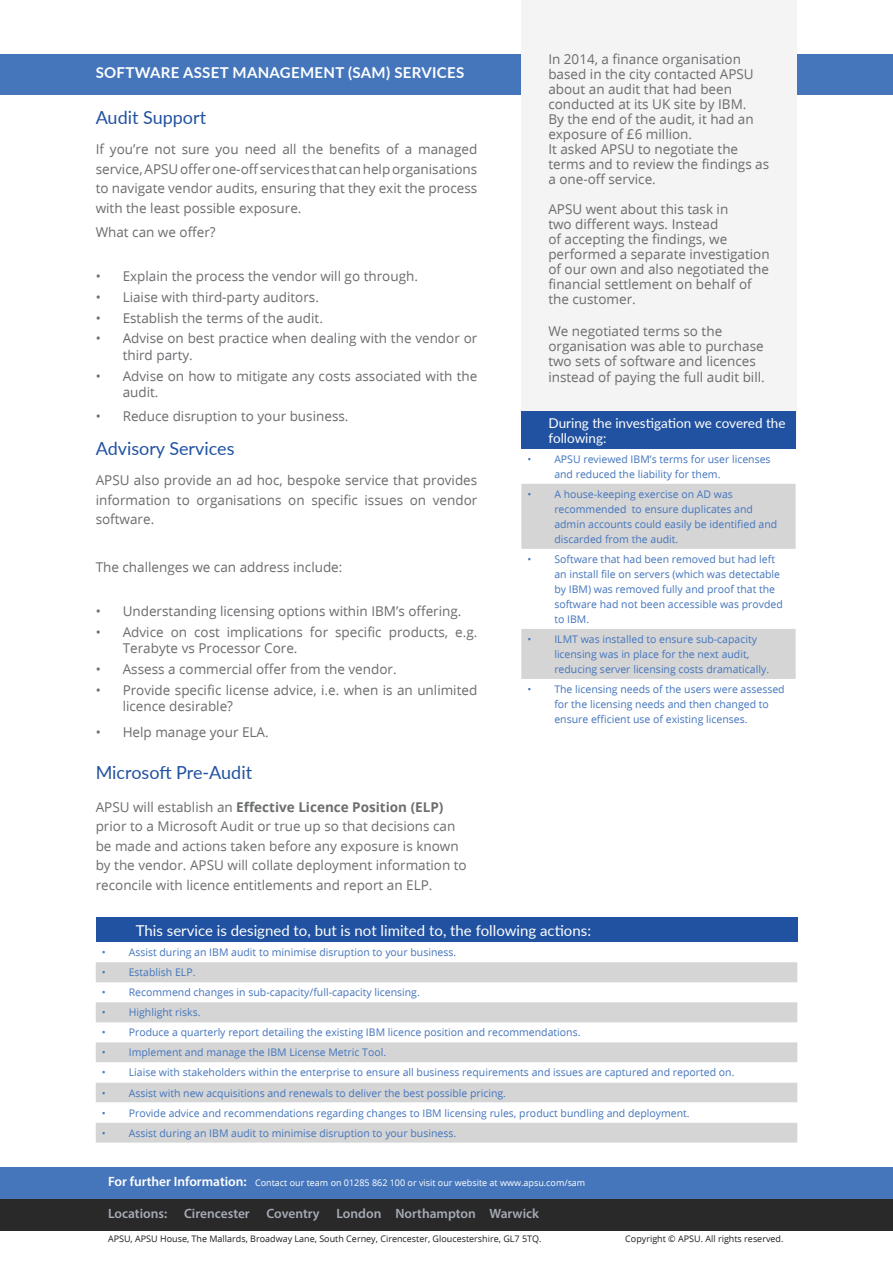
<style>
.page{position:relative;width:893px;height:1263px;background:#fff}
.page>*{position:absolute;margin:0;border:0;box-sizing:border-box;transform-origin:0 0}
.Paragraph_Style2{font:18px "Lato";color:#2152a1}
.Paragraph_Style1{font:15px "Lato";color:#fff}
.Paragraph_Style2-2{font:700 15px "Lato";letter-spacing:.02em;color:#fff}
.Paragraph_Style2-3{font:13.5px/15px "Open Sans";color:#6c6d70}
.t1{font:13.5px/19.5px "Open Sans";color:#6c6e70}
.Paragraph_Style2-4{font:600 13.5px "Myriad Pro";color:#a6abb5}
.Paragraph_Style1-2{font:13.5px/15px "Lato";color:#fff}
.Paragraph_Style2-5{font:600 13.5px "Myriad Pro";color:#fff}
.t2{font:10.5px/15px "Open Sans";color:#4576bc}
.t3{font:9px "Open Sans";color:#231f20}
.t4{font:9px "Open Sans";color:#fff}
.s1{font-weight:700}
</style>
<div class="page">
<div style="left:0;top:54px;width:893px;height:41px;background:#4576bc"></div>
<div style="left:0;top:1167px;width:893px;height:32px;background:#4576bc"></div>
<div style="left:521px;top:0;width:276px;height:441px;background:#f4f4f4"></div>
<div style="left:96px;top:917px;width:701px;height:25px;background:#2152a1"></div>
<svg style="left:96px;top:962px;width:701px;height:180px;fill:#d5d5d6"></svg>
<svg style="left:96px;top:1062px;width:701px;height:60px"></svg>
<div style="left:0;top:1199px;width:893px;height:31px;background:#292929"></div>
<div style="left:521px;top:411px;width:275px;height:38px;background:#2152a1"></div>
<svg style="left:521px;top:484px;width:275px;height:195px;fill:#d5d5d6"></svg>
<p class="Paragraph_Style2-2" style="left:96px;top:62px;width:370px">SOFTWARE ASSET MANAGEMENT (SAM) SERVICES</p>
<p class="Paragraph_Style2" style="left:96px;top:105px;width:112px">Audit Support</p>
<p class="Paragraph_Style2-3" style="left:96px;top:141px;width:383px;line-height:19.5px;text-align:justify">If you’re not sure you need all the benefits of a managed service, APSU offer one-off services that can help organisations to navigate vendor audits, ensuring that they exit the process with the least possible exposure.</p>
<p class="Paragraph_Style2-3" style="left:96px;top:226px;width:122px">What can we offer?</p>
<p class="Paragraph_Style2-3" style="left:96px;top:270px;width:324px">• Explain the process the vendor will go through.</p>
<p class="Paragraph_Style2-3" style="left:96px;top:291px;width:225px">• Liaise with third-party auditors.</p>
<p class="Paragraph_Style2-3" style="left:96px;top:312px;width:229px">• Establish the terms of the audit.</p>
<p class="Paragraph_Style2-3" style="left:123px;top:332px;width:356px;line-height:16.5px;text-indent:-27px">• Advise on best practice when dealing with the vendor or third party.</p>
<p class="Paragraph_Style2-3" style="left:123px;top:369px;width:356px;line-height:16.5px;text-indent:-27px">• Advise on how to mitigate any costs associated with the audit.</p>
<p class="Paragraph_Style2-3" style="left:96px;top:410px;width:254px">• Reduce disruption to your business.</p>
<p class="Paragraph_Style2" style="left:96px;top:436px;width:140px">Advisory Services</p>
<p class="Paragraph_Style2-3" style="left:96px;top:472px;width:383px;line-height:19.5px;text-align:justify">APSU also provide an ad hoc, bespoke service that provides information to organisations on specific issues on vendor software.</p>
<p class="Paragraph_Style2-3" style="left:96px;top:561px;width:248px">The challenges we can address include:</p>
<p class="Paragraph_Style2-3" style="left:96px;top:605px;width:367px">• Understanding licensing options within IBM’s offering.</p>
<p class="Paragraph_Style2-3" style="left:123px;top:625px;width:356px;line-height:16.5px;text-indent:-27px">• Advice on cost implications for specific products, e.g.<br>Terabyte vs Processor Core.</p>
<p class="Paragraph_Style2-3" style="left:96px;top:663px;width:302px">• Assess a commercial offer from the vendor.</p>
<p class="Paragraph_Style2-3" style="left:123px;top:683px;width:356px;line-height:16.5px;text-indent:-27px">• Provide specific license advice, i.e. when is an unlimited licence desirable?</p>
<p class="Paragraph_Style2-3" style="left:96px;top:726px;width:174px">• Help manage your ELA.</p>
<p class="Paragraph_Style2" style="left:96px;top:759px;width:158px">Microsoft Pre-Audit</p>
<p class="t1" style="left:96px;top:798px;width:373px">APSU will establish an <span class="s1">Effective Licence Position (ELP) </span>prior to a Microsoft Audit or true up so that decisions can be made and actions taken before any exposure is known by the vendor. APSU will collate deployment information to reconcile with licence entitlements and report an ELP.</p>
<p class="Paragraph_Style2-3" style="left:548px;top:53px;width:207px">In 2014, a finance organisation based in the city contacted APSU about an audit that had been conducted at its UK site by IBM.<br>By the end of the audit, it had an exposure of £6 million.</p>
<p class="Paragraph_Style2-3" style="left:548px;top:143px;width:222px">It asked APSU to negotiate the terms and to review the findings as a one-off service.</p>
<p class="Paragraph_Style2-3" style="left:548px;top:203px;width:223px">APSU went about this task in<br>two different ways. Instead<br>of accepting the findings, we performed a separate investigation of our own and also negotiated the financial settlement on behalf of the customer.</p>
<p class="Paragraph_Style2-3" style="left:548px;top:325px;width:217px">We negotiated terms so the organisation was able to purchase two sets of software and licences</p>
<p class="Paragraph_Style2-3" style="left:548px;top:371px;width:218px">instead of paying the full audit bill.</p>
<p class="Paragraph_Style1-2" style="left:549px;top:415px;width:238px">During the investigation we covered the following:</p>
<p class="t2" style="left:554px;top:452px;width:218px;text-indent:-27px">• APSU reviewed IBM’s terms for user licenses and reduced the liability for them.</p>
<p class="t2" style="left:554px;top:488px;width:224px;text-indent:-27px">• A house-keeping exercise on AD was recommended to ensure duplicates and admin accounts could easily be identified and discarded from the audit.</p>
<p class="t2" style="left:554px;top:553px;width:230px;text-indent:-27px">• Software that had been removed but had left an install file on servers (which was detectable by IBM) was removed fully and proof that the software had not been accessible was provded to IBM.</p>
<p class="t2" style="left:554px;top:633px;width:216px;text-indent:-27px">• ILMT was installed to ensure sub-capacity licensing was in place for the next audit, reducing server licensing costs dramatically.</p>
<p class="t2" style="left:554px;top:683px;width:232px;text-indent:-27px">• The licensing needs of the users were assessed for the licensing needs and then changed to ensure efficient use of existing licenses.</p>
<p class="Paragraph_Style1" style="left:136px;top:919px;width:457px">This service is designed to, but is not limited to, the following actions:</p>
<p class="t2" style="left:102px;top:946px;width:356px">• Assist during an IBM audit to minimise disruption to your business.</p>
<p class="t2" style="left:102px;top:966px;width:95px">• Establish ELP.</p>
<p class="t2" style="left:102px;top:986px;width:320px">• Recommend changes in sub-capacity/full-capacity licensing.</p>
<p class="t2" style="left:102px;top:1006px;width:100px">• Highlight risks.</p>
<p class="t2" style="left:102px;top:1026px;width:480px">• Produce a quarterly report detailing the existing IBM licence position and recommendations.</p>
<p class="t2" style="left:102px;top:1046px;width:286px">• Implement and manage the IBM License Metric Tool.</p>
<p class="t2" style="left:102px;top:1066px;width:634px">• Liaise with stakeholders within the enterprise to ensure all business requirements and issues are captured and reported on.</p>
<p class="t2" style="left:102px;top:1086px;width:406px">• Assist with new acquisitions and renewals to deliver the best possible pricing.</p>
<p class="t2" style="left:102px;top:1106px;width:589px">• Provide advice and recommendations regarding changes to IBM licensing rules, product bundling and deployment.</p>
<p class="t2" style="left:102px;top:1126px;width:356px">• Assist during an IBM audit to minimise disruption to your business.</p>
<p class="Paragraph_Style2-5" style="left:108px;top:1173px;width:140px">For further Information:</p>
<p class="t4" style="left:255px;top:1179px;width:332px">Contact our team on 01285 862 100 or visit our website at www.apsu.com/sam</p>
<p class="Paragraph_Style2-4" style="left:108px;top:1204px;width:433px">Locations: Cirencester Coventry London Northampton Warwick</p>
<p class="t3" style="left:108px;top:1235px;width:435px">APSU, APSU House, The Mallards, Broadway Lane, South Cerney, Cirencester, Gloucestershire, GL7 5TQ.</p>
<p class="t3" style="left:625px;top:1235px;width:160px">Copyright © APSU. All rights reserved.</p>
</div>
